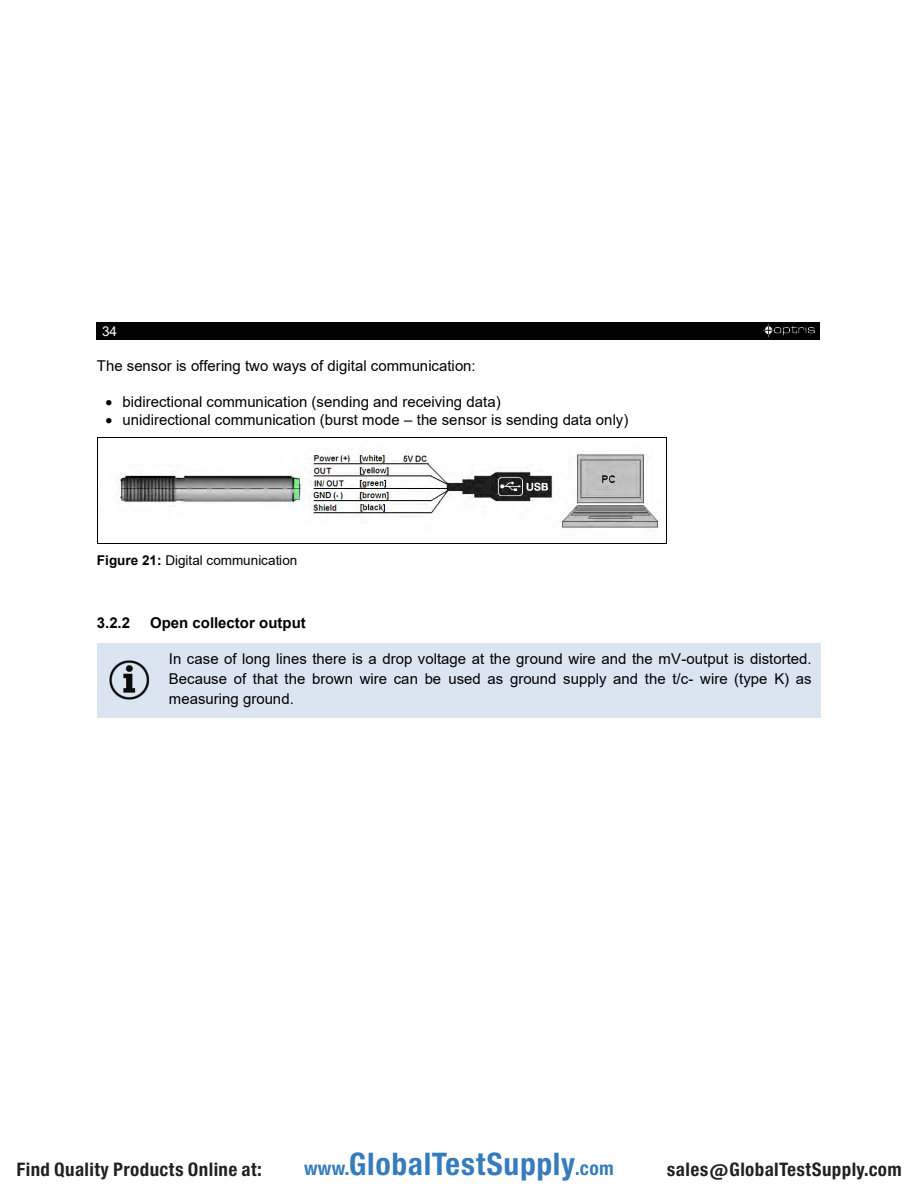
<style>
.page{position:relative;width:918px;height:1188px;background:#fff}
.page>*{position:absolute;margin:0;border:0;box-sizing:border-box;transform-origin:0 0}
.t1{font:29.7px "Europa Gro Nr 2 SBOP Bol Con";letter-spacing:.02em;color:#367bbc}
.t2{font:17.85px "Europa Gro Nr 2 SBOP Bol Con";letter-spacing:.02em;color:#231f20}
.t3{font:15px/20px "Arial";color:#000;text-align:justify}
.t4{font:700 15px "Arial";color:#000}
.t5{font:13.5px "Arial";letter-spacing:.005em;color:#000}
.t6{font:13.5px "Arial";color:#fff}
.s1{font-size:15px;color:#000}
.s2{font-weight:700}
.s3{font-size:18.3px}
</style>
<div class="page">
<div style="left:102px;top:322px;width:15px;height:17px;background:#000"></div>
<div style="left:97px;top:322px;width:5px;height:17px;background:#000"></div>
<div style="left:117px;top:322px;width:703px;height:17px;background:#000"></div>
<img style="left:763px;top:324px;width:52px;height:12px">
<img style="left:120px;top:450px;width:540px;height:78px">
<hr style="left:98px;top:437px;width:568px;height:1px;background:#000">
<hr style="left:97px;top:438px;width:1px;height:105px;background:#000">
<hr style="left:666px;top:438px;width:1px;height:105px;background:#000">
<hr style="left:98px;top:543px;width:568px;height:1px;background:#000">
<div style="left:97px;top:643px;width:64px;height:74px;background:#dbe5f1"></div>
<img style="left:109px;top:660px;width:40px;height:40px">
<div style="left:161px;top:643px;width:659px;height:74px;background:#dbe5f1"></div>
<p class="t6" style="left:97px;top:322px;width:22px"><span class="s1">-</span>34</p>
<p class="t3" style="left:97px;top:356px;width:380px">The sensor is offering two ways of digital communication:</p>
<p class="t3" style="left:105px;top:391px;width:397px">• bidirectional communication (sending and receiving data)</p>
<p class="t3" style="left:105px;top:410px;width:525px">• unidirectional communication (burst mode – the sensor is sending data only)</p>
<p class="t5" style="left:97px;top:551px;width:202px"><span class="s2">Figure 21:</span> Digital communication</p>
<h3 class="t4" style="left:97px;top:612px;width:35px">3.2.2</h3>
<h3 class="t4" style="left:150px;top:612px;width:157px">Open collector output</h3>
<p class="t3" style="left:169px;top:648px;width:644px">In case of long lines there is a drop voltage at the ground wire and the mV-output is distorted.<br>Because of that the brown wire can be used as ground supply and the t/c- wire (type K) as measuring ground.</p>
<p class="t2" style="left:16px;top:1159px;width:247px">Find Quality Products Online at:</p>
<h1 class="t1" style="left:304px;top:1147px;width:311px"><span class="s3">www.</span>GlobalTestSupply<span class="s3">.com</span></h1>
<p class="t2" style="left:667px;top:1159px;width:236px">sales@GlobalTestSupply.com</p>
</div>
